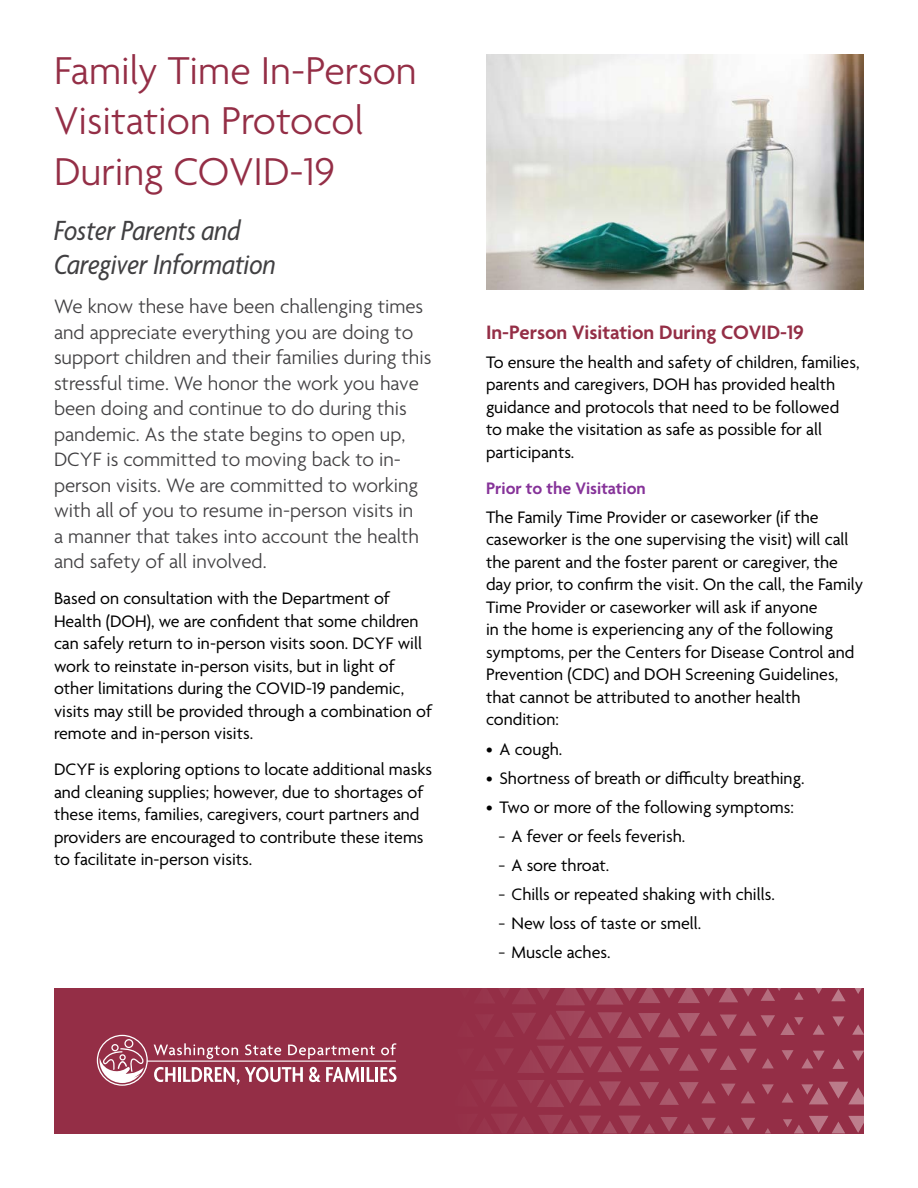
<style>
.page{position:relative;width:918px;height:1188px;background:#fff}
.page>*{position:absolute;margin:0;border:0;box-sizing:border-box;transform-origin:0 0}
.t1{font:300 42px/50.4px "Agenda";color:#942e46}
.t2{font:italic condensed 30px/34.5px "Agenda";color:#414042}
.t3{font:300 21px/25.5px "Agenda";color:#414042}
.t4{font:600 21px "Agenda";color:#942e46}
.t5{font:18px/22.5px "Agenda";color:#000}
.t6{font:600 18px "Agenda";color:#863399}
</style>
<div class="page">
<img style="left:487px;top:55px;width:376px;height:235px">
<div style="left:54px;top:988px;width:810px;height:145px;background:#942e46"></div>
<svg style="left:661px;top:1117px;width:33px;height:16px"></svg>
<svg style="left:782px;top:1092px;width:12px;height:11px"></svg>
<svg style="left:782px;top:1050px;width:12px;height:10px"></svg>
<svg style="left:762px;top:1084px;width:12px;height:11px"></svg>
<svg style="left:765px;top:1128px;width:6px;height:5px"></svg>
<svg style="left:741px;top:1118px;width:14px;height:12px"></svg>
<svg style="left:724px;top:1125px;width:9px;height:8px"></svg>
<svg style="left:701px;top:1118px;width:15px;height:12px"></svg>
<svg style="left:504px;top:1046px;width:270px;height:27px"></svg>
<svg style="left:504px;top:988px;width:249px;height:17px"></svg>
<svg style="left:504px;top:1114px;width:151px;height:19px"></svg>
<svg style="left:504px;top:1080px;width:251px;height:27px"></svg>
<svg style="left:783px;top:1116px;width:81px;height:17px"></svg>
<svg style="left:801px;top:1082px;width:63px;height:22px"></svg>
<svg style="left:802px;top:1051px;width:22px;height:17px"></svg>
<svg style="left:852px;top:1024px;width:12px;height:11px"></svg>
<svg style="left:832px;top:1059px;width:12px;height:10px"></svg>
<svg style="left:832px;top:1016px;width:12px;height:11px"></svg>
<svg style="left:852px;top:1051px;width:12px;height:10px"></svg>
<svg style="left:813px;top:1024px;width:12px;height:11px"></svg>
<svg style="left:794px;top:992px;width:10px;height:8px"></svg>
<svg style="left:761px;top:988px;width:20px;height:13px"></svg>
<svg style="left:504px;top:1011px;width:300px;height:29px"></svg>
<svg style="left:815px;top:988px;width:7px;height:6px"></svg>
<svg style="left:831px;top:989px;width:15px;height:12px"></svg>
<svg style="left:855px;top:988px;width:7px;height:6px"></svg>
<svg style="left:154px;top:1067px;width:21px;height:15px"></svg>
<hr style="left:178px;top:1067px;width:3px;height:15px;background:#fff">
<svg style="left:183px;top:1067px;width:120px;height:18px"></svg>
<svg style="left:309px;top:1067px;width:50px;height:15px"></svg>
<hr style="left:361px;top:1067px;width:3px;height:15px;background:#fff">
<svg style="left:367px;top:1067px;width:7px;height:15px"></svg>
<hr style="left:375px;top:1067px;width:3px;height:15px;background:#fff">
<svg style="left:380px;top:1067px;width:17px;height:15px"></svg>
<hr style="left:147px;top:1061px;width:249px;height:1px;background:#fff">
<svg style="left:154px;top:1043px;width:84px;height:16px"></svg>
<svg style="left:245px;top:1044px;width:36px;height:11px"></svg>
<svg style="left:288px;top:1045px;width:87px;height:14px"></svg>
<svg style="left:381px;top:1043px;width:15px;height:12px"></svg>
<div style="left:97px;top:1035px;width:51px;height:51px;border:1px solid #fff;border-radius:50%"></div>
<div style="left:124px;top:1039px;width:9px;height:9px;border:1px solid #fff;border-radius:50%"></div>
<div style="left:111px;top:1044px;width:8px;height:7px;border:1px solid #fff;border-radius:50%"></div>
<svg style="left:100px;top:1047px;width:46px;height:36px"></svg>
<h1 class="t1" style="left:54px;top:48px;width:364px">Family Time In-Person<br>Visitation Protocol<br>During COVID-19</h1>
<h2 class="t2" style="left:54px;top:212px;width:223px">Foster Parents and<br>Caregiver Information</h2>
<p class="t3" style="left:54px;top:295px;width:379px">We know these have been challenging times and appreciate everything you are doing to support children and their families during this stressful time. We honor the work you have been doing and continue to do during this pandemic. As the state begins to open up, DCYF is committed to moving back to in&shy;person visits. We are committed to working with all of you to resume in-person visits in<br>a manner that takes into account the health and safety of all involved.</p>
<p class="t5" style="left:54px;top:588px;width:380px">Based on consultation with the Department of Health (DOH), we are confident that some children can safely return to in-person visits soon. DCYF will work to reinstate in-person visits, but in light of other limitations during the COVID-19 pandemic, visits may still be provided through a combination of remote and in-person visits.</p>
<p class="t5" style="left:54px;top:759px;width:380px">DCYF is exploring options to locate additional masks and cleaning supplies; however, due to shortages of these items, families, caregivers, court partners and providers are encouraged to contribute these items to facilitate in-person visits.</p>
<p class="t4" style="left:486px;top:321px;width:320px">In-Person Visitation During COVID-19</p>
<p class="t5" style="left:486px;top:352px;width:375px">To ensure the health and safety of children, families, parents and caregivers, DOH has provided health guidance and protocols that need to be followed to make the visitation as safe as possible for all participants.</p>
<p class="t6" style="left:486px;top:478px;width:161px">Prior to the Visitation</p>
<p class="t5" style="left:486px;top:507px;width:379px">The Family Time Provider or caseworker (if the caseworker is the one supervising the visit) will call the parent and the foster parent or caregiver, the day prior, to confirm the visit. On the call, the Family Time Provider or caseworker will ask if anyone<br>in the home is experiencing any of the following symptoms, per the Centers for Disease Control and Prevention (CDC) and DOH Screening Guidelines, that cannot be attributed to another health condition:</p>
<p class="t5" style="left:486px;top:739px;width:78px">• A cough.</p>
<p class="t5" style="left:486px;top:768px;width:320px">• Shortness of breath or difficulty breathing.</p>
<p class="t5" style="left:498px;top:793px;width:297px;line-height:29.1px;text-indent:-12px">• Two or more of the following symptoms: − A fever or feels feverish.<br>− A sore throat.<br>− Chills or repeated shaking with chills.<br>− New loss of taste or smell.<br>− Muscle aches.</p>
</div>
